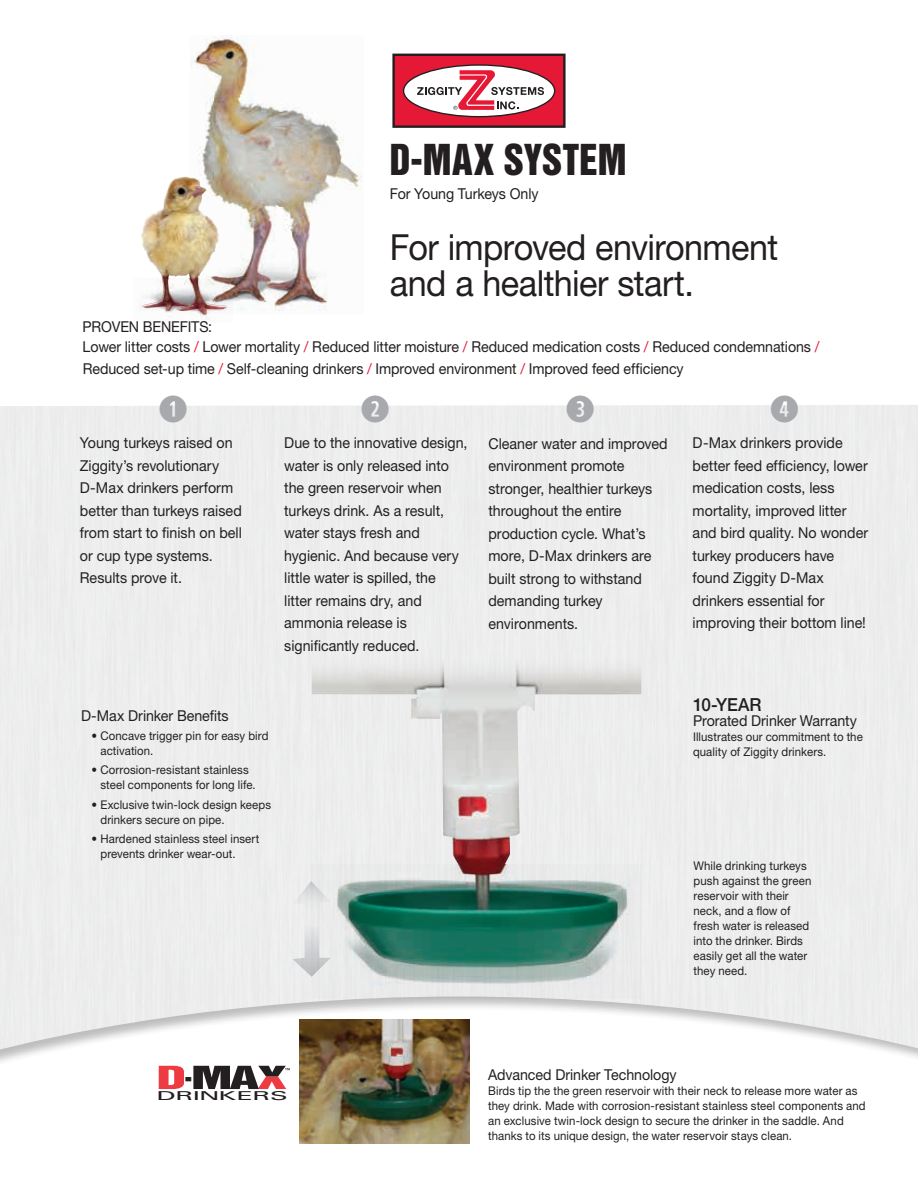
<style>
.page{position:relative;width:918px;height:1188px;background:#fff}
.page>*{position:absolute;margin:0;border:0;box-sizing:border-box;transform-origin:0 0}
.t1{font:39px "Helvetica Inserat";letter-spacing:.01em;color:#231f20;scale:.95 1}
.t2{font:36px/36px "Helvetica Neue";letter-spacing:-.015em;color:#231f20;scale:.95 1}
.t3{font:700 36px "Combi Numerals Pro";color:#a8a9ad}
.t4{font:29.1px "Helvetica Inserat";color:#231f20;scale:.75 1}
.t5{font:500 18px "Helvetica Neue";letter-spacing:-.005em;color:#231f20;scale:.95 1}
.t6{font:15px/22.5px "Helvetica Neue";color:#231f20;scale:.95 1}
.t7{font:12.3px "Univers";letter-spacing:-.015em;color:#231f20;scale:2.16 1}
.t8{font:12px/15px "Helvetica Neue";letter-spacing:.01em;color:#231f20;scale:.95 1}
.t9{font:500 5.55px "Helvetica Neue";color:#231f20}
.s1{color:#e51836}
.s2{color:#ee3a41}
</style>
<div class="page">
<div style="left:0;top:405px;width:918px;height:645px;background:#ededee"></div>
<img style="left:300px;top:1019px;width:169px;height:124px">
<svg style="left:293px;top:881px;width:19px;height:96px;background:#e4e4e6"></svg>
<img style="left:312px;top:966px;width:329px;height:32px">
<img style="left:312px;top:657px;width:329px;height:309px">
<img style="left:190px;top:36px;width:172px;height:275px">
<img style="left:138px;top:278px;width:95px;height:42px">
<img style="left:164px;top:176px;width:21px;height:23px">
<div style="left:394px;top:55px;width:170px;height:72px;background:#e51836"></div>
<div style="left:392px;top:54px;width:174px;height:74px;border:2px solid #231f20"></div>
<svg style="left:404px;top:65px;width:151px;height:52px"></svg>
<div style="left:403px;top:64px;width:152px;height:53px;border:1px solid #231f20;border-radius:50%"></div>
<svg style="left:417px;top:70px;width:127px;height:40px"></svg>
<svg style="left:258px;top:1066px;width:28px;height:23px"></svg>
<h1 class="t1" style="left:390px;top:137px;width:251px">D-MAX SYSTEM</h1>
<p class="t6" style="left:390px;top:182px;width:158px">For Young Turkeys Only</p>
<h2 class="t2" style="left:390px;top:228px;width:410px">For improved environment and a healthier start.</h2>
<p class="t6" style="left:83px;top:317px;width:777px;line-height:19.5px">PROVEN BENEFITS:<br>Lower litter costs <span class="s1">/</span> Lower mortality <span class="s1">/</span> Reduced litter moisture <span class="s1">/</span> Reduced medication costs <span class="s1">/</span> Reduced condemnations <span class="s1">/</span></p>
<p class="t6" style="left:83px;top:357px;width:634px">Reduced set-up time <span class="s1">/</span> Self-cleaning drinkers <span class="s1">/</span> Improved environment <span class="s1">/</span> Improved feed efficiency</p>
<h2 class="t3" style="left:158px;top:395px;width:31px">Q</h2>
<h2 class="t3" style="left:360px;top:395px;width:31px">W</h2>
<h2 class="t3" style="left:566px;top:395px;width:31px">E</h2>
<h2 class="t3" style="left:770px;top:395px;width:31px">R</h2>
<p class="t6" style="left:80px;top:431px;width:172px">Young turkeys raised on<br>Ziggity’s revolutionary<br>D-Max drinkers perform better than turkeys raised from start to finish on bell or cup type systems.<br>Results prove it.</p>
<p class="t6" style="left:284px;top:432px;width:194px">Due to the innovative design, water is only released into the green reservoir when turkeys drink. As a result, water stays fresh and hygienic. And because very little water is spilled, the<br>litter remains dry, and ammonia release is significantly reduced.</p>
<p class="t6" style="left:488px;top:432px;width:190px">Cleaner water and improved environment promote stronger, healthier turkeys throughout the entire production cycle. What’s more, D-Max drinkers are built strong to withstand demanding turkey environments.</p>
<p class="t6" style="left:693px;top:432px;width:186px">D-Max drinkers provide better feed efficiency, lower medication costs, less mortality, improved litter and bird quality. No wonder turkey producers have found Ziggity D-Max drinkers essential for improving their bottom line!</p>
<p class="t6" style="left:81px;top:704px;width:157px">D-Max Drinker Benefits</p>
<p class="t8" style="left:100px;top:728px;width:178px;text-indent:-9px">• Concave trigger pin for easy bird activation.</p>
<p class="t8" style="left:100px;top:762px;width:165px;text-indent:-9px">• Corrosion-resistant stainless steel components for long life.</p>
<p class="t8" style="left:100px;top:797px;width:181px;text-indent:-9px">• Exclusive twin-lock design keeps drinkers secure on pipe.</p>
<p class="t8" style="left:100px;top:831px;width:169px;text-indent:-9px">• Hardened stainless steel insert prevents drinker wear-out.</p>
<h3 class="t4" style="left:157px;top:1060px;width:138px"><span class="s2">D</span>-MA</h3>
<p class="t9" style="left:285px;top:1066px;width:7px">™</p>
<p class="t7" style="left:157px;top:1088px;width:62px">DRINKERS</p>
<p class="t5" style="left:693px;top:694px;width:74px">10-YEAR</p>
<p class="t6" style="left:693px;top:709px;width:174px">Prorated Drinker Warranty</p>
<p class="t8" style="left:693px;top:729px;width:180px">Illustrates our commitment to the quality of Ziggity drinkers.</p>
<p class="t8" style="left:694px;top:858px;width:125px">While drinking turkeys push against the green reservoir with their neck, and a flow of fresh water is released into the drinker. Birds easily get all the water they need.</p>
<p class="t6" style="left:488px;top:1064px;width:200px">Advanced Drinker Technology</p>
<p class="t8" style="left:488px;top:1083px;width:399px">Birds tip the the green reservoir with their neck to release more water as they drink. Made with corrosion-resistant stainless steel components and an exclusive twin-lock design to secure the drinker in the saddle. And thanks to its unique design, the water reservoir stays clean.</p>
</div>
